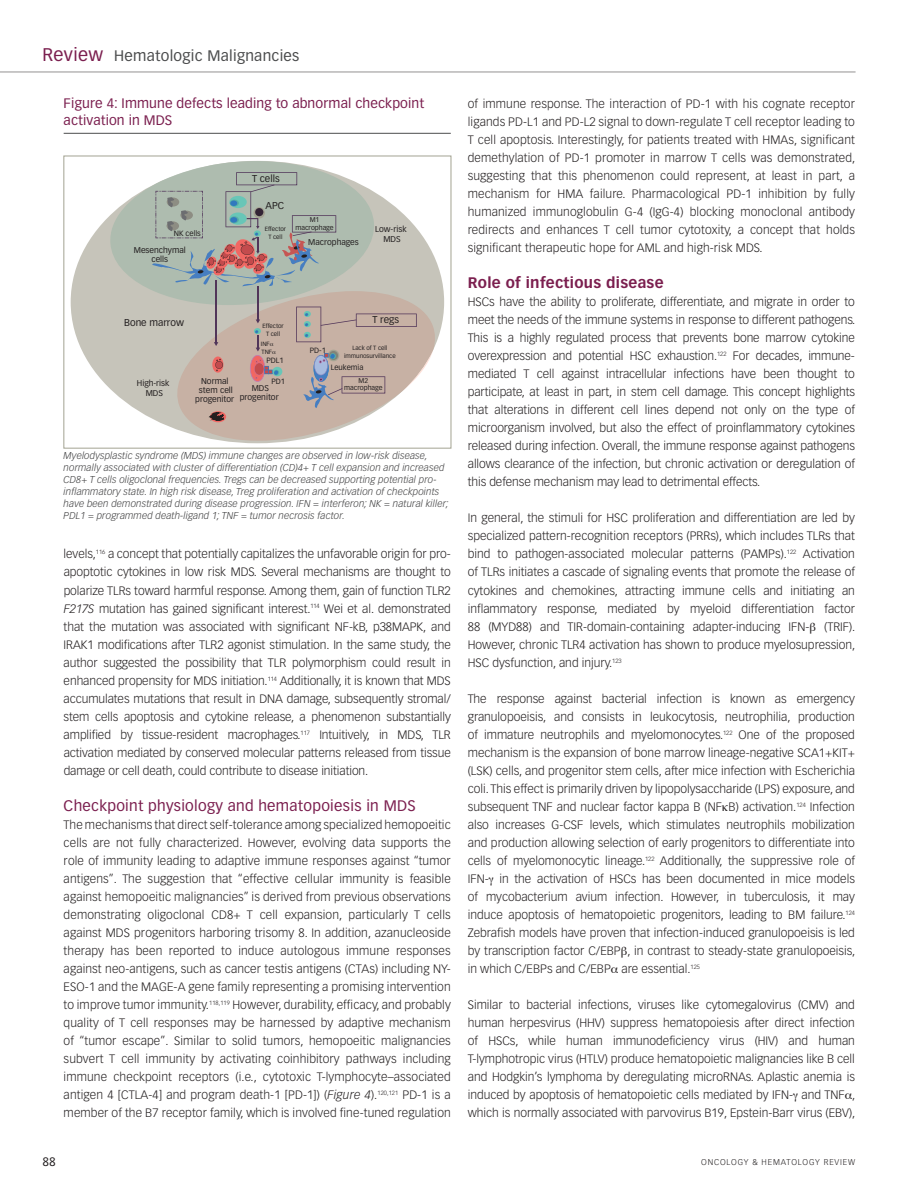
<style>
.page{position:relative;width:919px;height:1189px;background:#fff}
.page>*{position:absolute;margin:0;border:0;box-sizing:border-box;transform-origin:0 0}
.t1{font:15px "Vectora LT Std";letter-spacing:.02em;color:#7b1f4f}
.t2{font:15px "Vectora LT Std";letter-spacing:.02em;color:#4b4c4d}
.t3{font:700 15px "Vectora LT Std";letter-spacing:.02em;color:#7b1f4f}
.t4{font:13.5px/16.5px "Vectora LT Std";letter-spacing:.01em;color:#7b1f4f}
.t5{font:300 12px/18px "Vectora LT Std";color:#231f20;text-align:justify}
.t6{font:12px "Vectora LT Std";color:#231f20}
.t7{font:italic 300 9.75px/12px "Vectora LT Std";letter-spacing:.01em;color:#3e3e3f}
.t8{font:9.75px "Vectora LT Std";color:#231f20}
.t9{font:8.25px/9px "Vectora LT Std";color:#231f20;text-align:center}
.t10{font:300 8.25px "Vectora LT Std";letter-spacing:.1em;color:#231f20}
.t11{font:7.5px "Vectora LT Std";color:#231f20}
.t12{font:6.75px/7.5px "Vectora LT Std";color:#231f20;text-align:center}
.t13{font:6px/7.5px "Vectora LT Std";color:#231f20;text-align:center}
.s1{font-size:18px;color:#7b1f4f}
.s2{font-style:italic}
</style>
<div class="page">
<hr style="left:0;top:72px;width:855px;height:1px;background:#231f20">
<hr style="left:64px;top:133px;width:386px;height:1px;background:#4b4c4d">
<div style="left:71px;top:161px;width:373px;height:282px;background:#c6c4ba;border-radius:50%"></div>
<div style="left:64px;top:156px;width:387px;height:292px;border:1px solid #a3a392"></div>
<svg style="left:108px;top:161px;width:327px;height:279px"></svg>
<p class="t2" style="left:43px;top:47px;width:258px"><span class="s1">Review</span> Hematologic Malignancies</p>
<p class="t4" style="left:64px;top:95px;width:362px">Figure 4: Immune defects leading to abnormal checkpoint activation in MDS</p>
<p class="t11" style="left:174px;top:229px;width:29px">NK cells</p>
<p class="t9" style="left:134px;top:245px;width:53px">Mesenchymal cells</p>
<p class="t8" style="left:252px;top:173px;width:29px">T cells</p>
<p class="t8" style="left:265px;top:200px;width:20px">APC</p>
<p class="t13" style="left:264px;top:225px;width:23px">Effector<br>T cell</p>
<p class="t12" style="left:295px;top:216px;width:40px">M1 macrophage</p>
<p class="t9" style="left:308px;top:238px;width:52px">Macrophages</p>
<p class="t9" style="left:375px;top:224px;width:33px;line-height:9.9px">Low-risk<br>MDS</p>
<p class="t8" style="left:124px;top:316px;width:61px">Bone marrow</p>
<p class="t8" style="left:372px;top:313px;width:28px">T regs</p>
<p class="t13" style="left:262px;top:322px;width:23px">Effector<br>T cell</p>
<p class="t9" style="left:137px;top:378px;width:34px;line-height:9.9px">High-risk<br>MDS</p>
<p class="t13" style="left:261px;top:339px;width:13px;line-height:7.9px;text-align:left">INF<br>TNF</p>
<p class="t11" style="left:266px;top:356px;width:19px">PDL1</p>
<p class="t9" style="left:195px;top:376px;width:40px">Normal stem cell progenitor</p>
<p class="t11" style="left:271px;top:376px;width:15px">PD1</p>
<p class="t9" style="left:240px;top:383px;width:40px">MDS progenitor</p>
<p class="t11" style="left:310px;top:346px;width:18px">PD-1</p>
<p class="t13" style="left:344px;top:344px;width:53px">Lack of T cell immunosurvillance</p>
<p class="t11" style="left:330px;top:362px;width:34px">Leukemia</p>
<p class="t12" style="left:344px;top:377px;width:40px">M2 macrophage</p>
<p class="t7" style="left:64px;top:449px;width:386px">Myelodysplastic syndrome (MDS) immune changes are observed in low-risk disease, normally associated with cluster of differentiation (CD)4+ T cell expansion and increased CD8+ T cells oligoclonal frequencies. Tregs can be decreased supporting potential pro&shy;inflammatory state. In high risk disease, Treg proliferation and activation of checkpoints have been demonstrated during disease progression. IFN = interferon; NK = natural killer; PDL1 = programmed death-ligand 1; TNF = tumor necrosis factor.</p>
<p class="t5" style="left:64px;top:545px;width:388px">levels,<sup>116</sup> a concept that potentially capitalizes the unfavorable origin for pro&shy;apoptotic cytokines in low risk MDS. Several mechanisms are thought to polarize TLRs toward harmful response. Among them, gain of function TLR2<br><span class="s2">F217S</span> mutation has gained significant interest.<sup>114</sup> Wei et al. demonstrated that the mutation was associated with significant NF-kB, p38MAPK, and IRAK1 modifications after TLR2 agonist stimulation. In the same study, the author suggested the possibility that TLR polymorphism could result in enhanced propensity for MDS initiation.<sup>114</sup> Additionally, it is known that MDS accumulates mutations that result in DNA damage, subsequently stromal/ stem cells apoptosis and cytokine release, a phenomenon substantially amplified by tissue-resident macrophages.<sup>117</sup> Intuitively, in MDS, TLR activation mediated by conserved molecular patterns released from tissue damage or cell death, could contribute to disease initiation.</p>
<p class="t1" style="left:64px;top:796px;width:353px">Checkpoint physiology and hematopoiesis in MDS</p>
<p class="t5" style="left:64px;top:815px;width:388px">The mechanisms that direct self-tolerance among specialized hemopoeitic cells are not fully characterized. However, evolving data supports the role of immunity leading to adaptive immune responses against “tumor antigens”. The suggestion that “effective cellular immunity is feasible against hemopoeitic malignancies” is derived from previous observations demonstrating oligoclonal CD8+ T cell expansion, particularly T cells against MDS progenitors harboring trisomy 8. In addition, azanucleoside therapy has been reported to induce autologous immune responses against neo-antigens, such as cancer testis antigens (CTAs) including NY-ESO-1 and the MAGE-A gene family representing a promising intervention to improve tumor immunity.<sup>118,119</sup> However, durability, efficacy, and probably quality of T cell responses may be harnessed by adaptive mechanism of “tumor escape”. Similar to solid tumors, hemopoeitic malignancies subvert T cell immunity by activating coinhibitory pathways including immune checkpoint receptors (i.e., cytotoxic T-lymphocyte–associated antigen 4 [CTLA-4] and program death-1 [PD-1]) (<span class="s2">Figure 4</span>).<sup>120,121</sup> PD-1 is a member of the B7 receptor family, which is involved fine-tuned regulation</p>
<p class="t5" style="left:467px;top:95px;width:389px">of immune response. The interaction of PD-1 with his cognate receptor ligands PD-L1 and PD-L2 signal to down-regulate T cell receptor leading to T cell apoptosis. Interestingly, for patients treated with HMAs, significant demethylation of PD-1 promoter in marrow T cells was demonstrated, suggesting that this phenomenon could represent, at least in part, a mechanism for HMA failure. Pharmacological PD-1 inhibition by fully humanized immunoglobulin G-4 (IgG-4) blocking monoclonal antibody redirects and enhances T cell tumor cytotoxity, a concept that holds significant therapeutic hope for AML and high-risk MDS.</p>
<p class="t3" style="left:467px;top:274px;width:197px">Role of infectious disease</p>
<p class="t5" style="left:467px;top:293px;width:389px">HSCs have the ability to proliferate, differentiate, and migrate in order to meet the needs of the immune systems in response to different pathogens.<br>This is a highly regulated process that prevents bone marrow cytokine overexpression and potential HSC exhaustion.<sup>122</sup> For decades, immune&shy;mediated T cell against intracellular infections have been thought to participate, at least in part, in stem cell damage. This concept highlights that alterations in different cell lines depend not only on the type of microorganism involved, but also the effect of proinflammatory cytokines released during infection. Overall, the immune response against pathogens allows clearance of the infection, but chronic activation or deregulation of this defense mechanism may lead to detrimental effects.</p>
<p class="t5" style="left:467px;top:509px;width:389px">In general, the stimuli for HSC proliferation and differentiation are led by specialized pattern-recognition receptors (PRRs), which includes TLRs that bind to pathogen-associated molecular patterns (PAMPs).<sup>122</sup> Activation of TLRs initiates a cascade of signaling events that promote the release of cytokines and chemokines, attracting immune cells and initiating an inflammatory response, mediated by myeloid differentiation factor 88 (MYD88) and TIR-domain-containing adapter-inducing IFN- (TRIF).<br>However, chronic TLR4 activation has shown to produce myelosupression, HSC dysfunction, and injury.<sup>123</sup></p>
<p class="t5" style="left:467px;top:689px;width:389px">The response against bacterial infection is known as emergency granulopoeisis, and consists in leukocytosis, neutrophilia, production of immature neutrophils and myelomonocytes.<sup>122</sup> One of the proposed mechanism is the expansion of bone marrow lineage-negative SCA1+KIT+ (LSK) cells, and progenitor stem cells, after mice infection with Escherichia coli. This effect is primarily driven by lipopolysaccharide (LPS) exposure, and subsequent TNF and nuclear factor kappa B (NF B) activation.<sup>124</sup> Infection also increases G-CSF levels, which stimulates neutrophils mobilization and production allowing selection of early progenitors to differentiate into cells of myelomonocytic lineage.<sup>122</sup> Additionally, the suppressive role of IFN- in the activation of HSCs has been documented in mice models of mycobacterium avium infection. However, in tuberculosis, it may induce apoptosis of hematopoietic progenitors, leading to BM failure.<sup>124<br></sup>Zebrafish models have proven that infection-induced granulopoeisis is led by transcription factor C/EBP , in contrast to steady-state granulopoeisis, in which C/EBPs and C/EBP are essential.<sup>125</sup></p>
<p class="t5" style="left:467px;top:995px;width:389px">Similar to bacterial infections, viruses like cytomegalovirus (CMV) and human herpesvirus (HHV) suppress hematopoiesis after direct infection of HSCs, while human immunodeficiency virus (HIV) and human T-lymphotropic virus (HTLV) produce hematopoietic malignancies like B cell and Hodgkin’s lymphoma by deregulating microRNAs. Aplastic anemia is induced by apoptosis of hematopoietic cells mediated by IFN- and TNF , which is normally associated with parvovirus B19, Epstein-Barr virus (EBV),</p>
<p class="t6" style="left:43px;top:1154px;width:15px">88</p>
<p class="t10" style="left:701px;top:1156px;width:155px">ONCOLOGY &amp; HEMATOLOGY REVIEW</p>
</div>
